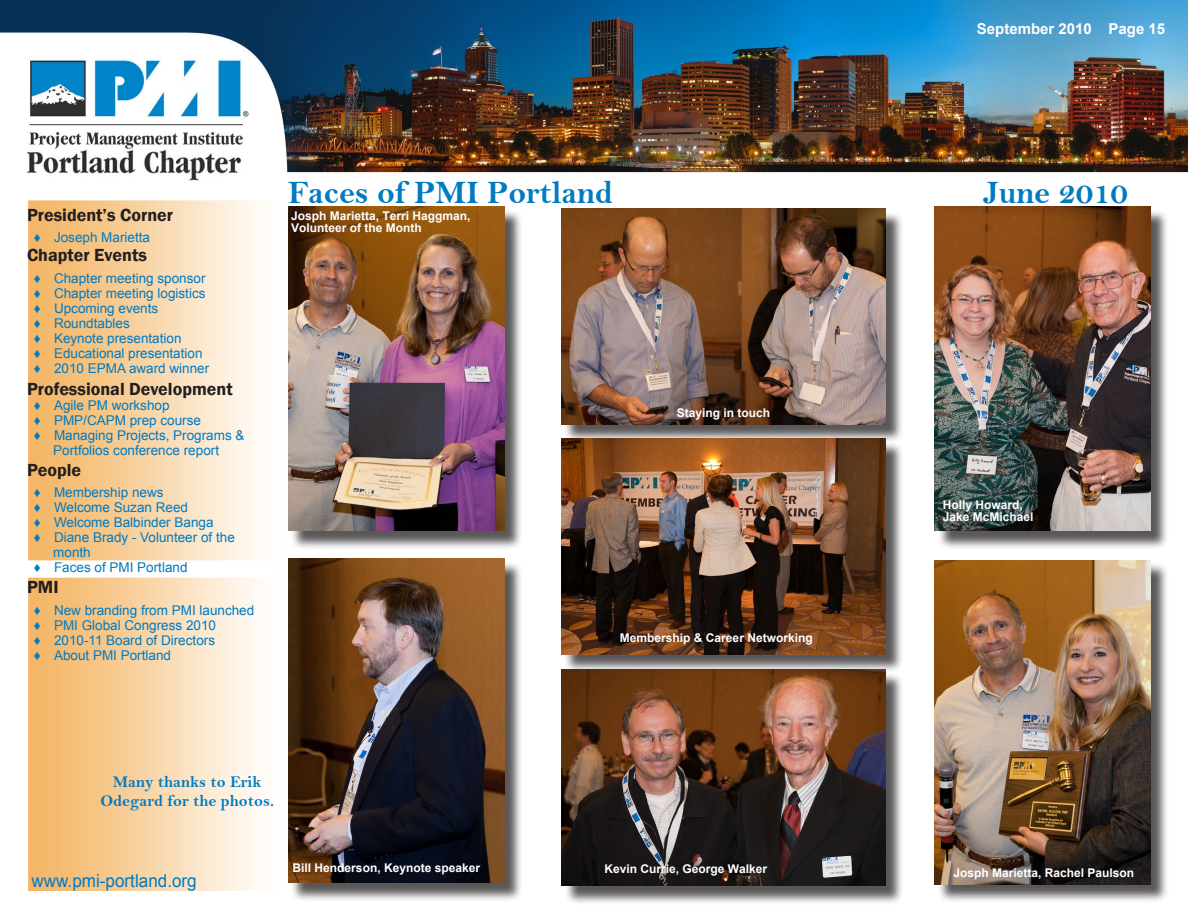
<style>
.page{position:relative;width:1188px;height:918px;background:#fff}
.page>*{position:absolute;margin:0;border:0;box-sizing:border-box;transform-origin:0 0}
.t1{font:33px "Bell MT Bold";letter-spacing:-.005em;color:#007ac2}
.t2{font:600 18px "Franklin Gothic";color:#231f20}
.t3{font:18px "Arial";color:#007ac2;scale:.95 1}
.t4{font:16.5px/19.8px "Bell MT Bold";color:#007ac2;text-align:center}
.t5{font:700 15px "Arial";color:#fff}
.t6{font:13.5px/15px "Arial";color:#007ac2}
.t7{font:700 12px/12px "Arial";color:#fff}
.t8{font:12px "Bell MT Bold";color:#fff}
</style>
<div class="page">
<img style="left:28px;top:200px;width:288px;height:691px">
<img style="left:0;top:0;width:1188px;height:181px">
<div style="left:26px;top:561px;width:252px;height:16px;background:#fff"></div>
<div style="left:26px;top:560px;width:253px;height:18px;border:2px solid #fff"></div>
<div style="left:564px;top:211px;width:340px;height:232px;background:#231f20;opacity:.75"></div>
<img style="left:561px;top:208px;width:324px;height:216px">
<div style="left:290px;top:561px;width:233px;height:340px;background:#231f20;opacity:.75"></div>
<img style="left:288px;top:559px;width:216px;height:324px">
<div style="left:937px;top:209px;width:232px;height:340px;background:#231f20;opacity:.75"></div>
<img style="left:935px;top:207px;width:216px;height:324px">
<div style="left:564px;top:672px;width:340px;height:232px;background:#231f20;opacity:.75"></div>
<img style="left:562px;top:670px;width:324px;height:216px">
<div style="left:564px;top:441px;width:340px;height:232px;background:#231f20;opacity:.75"></div>
<img style="left:561px;top:439px;width:324px;height:216px">
<div style="left:937px;top:563px;width:232px;height:340px;background:#231f20;opacity:.75"></div>
<img style="left:935px;top:560px;width:216px;height:324px">
<div style="left:290px;top:209px;width:233px;height:340px;background:#231f20;opacity:.75"></div>
<img style="left:288px;top:207px;width:216px;height:324px">
<p class="t8" style="left:1047px;top:20px;width:124px">December 2009/Pg 15</p>
<p class="t5" style="left:977px;top:19px;width:190px">September 2010 Page 15</p>
<h2 class="t2" style="left:27px;top:204px;width:148px">President’s Corner</h2>
<p class="t6" style="left:34px;top:230px;width:118px">♦ Joseph Marietta</p>
<h2 class="t2" style="left:27px;top:244px;width:122px">Chapter Events</h2>
<p class="t6" style="left:34px;top:271px;width:177px">♦ Chapter meeting sponsor ♦ Chapter meeting logistics ♦ Upcoming events<br>♦ Roundtables<br>♦ Keynote presentation<br>♦ Educational presentation ♦ 2010 EPMA award winner</p>
<h2 class="t2" style="left:27px;top:378px;width:207px">Professional Development</h2>
<p class="t6" style="left:34px;top:398px;width:137px">♦ Agile PM workshop</p>
<p class="t6" style="left:34px;top:413px;width:169px">♦ PMP/CAPM prep course</p>
<p class="t6" style="left:34px;top:428px;width:212px">♦ Managing Projects, Programs &amp;</p>
<p class="t6" style="left:53px;top:443px;width:167px">Portfolios conference report</p>
<h2 class="t2" style="left:27px;top:459px;width:56px">People</h2>
<p class="t6" style="left:34px;top:485px;width:131px">♦ Membership news</p>
<p class="t6" style="left:34px;top:500px;width:156px">♦ Welcome Suzan Reed</p>
<p class="t6" style="left:34px;top:515px;width:181px">♦ Welcome Balbinder Banga</p>
<p class="t6" style="left:34px;top:530px;width:203px">♦ Diane Brady - Volunteer of the</p>
<p class="t6" style="left:53px;top:545px;width:39px">month</p>
<h2 class="t2" style="left:27px;top:576px;width:33px">PMI</h2>
<p class="t6" style="left:34px;top:603px;width:222px">♦ New branding from PMI launched ♦ PMI Global Congress 2010<br>♦ 2010-11 Board of Directors<br>♦ About PMI Portland</p>
<p class="t6" style="left:34px;top:560px;width:155px">♦ Faces of PMI Portland</p>
<h1 class="t1" style="left:288px;top:172px;width:327px">Faces of PMI Portland</h1>
<h1 class="t1" style="left:983px;top:172px;width:146px">June 2010</h1>
<p class="t7" style="left:291px;top:210px;width:181px">Josph Marietta, Terri Haggman,<br>Volunteer of the Month</p>
<p class="t7" style="left:677px;top:407px;width:95px">Staying in touch</p>
<p class="t7" style="left:620px;top:632px;width:194px">Membership &amp; Career Networking</p>
<p class="t7" style="left:943px;top:500px;width:92px">Holly Howard,<br>Jake McMichael</p>
<p class="t4" style="left:100px;top:771px;width:175px">Many thanks to Erik<br>Odegard for the photos.</p>
<h2 class="t3" style="left:32px;top:868px;width:176px">www.pmi-portland.org</h2>
<p class="t7" style="left:293px;top:862px;width:189px">Bill Henderson, Keynote speaker</p>
<p class="t7" style="left:604px;top:863px;width:164px">Kevin Currie, George Walker</p>
<p class="t7" style="left:953px;top:867px;width:182px">Josph Marietta, Rachel Paulson</p>
</div>
